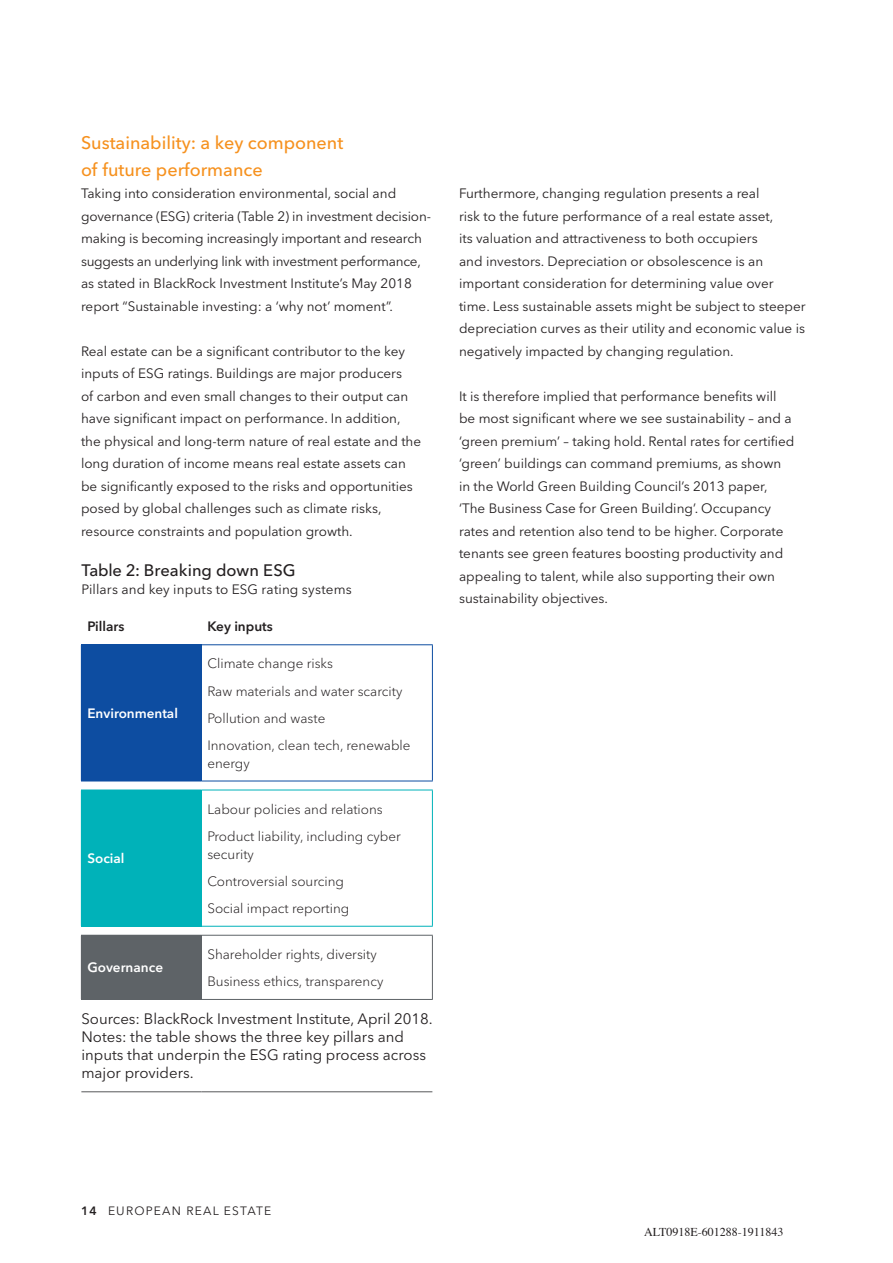
<style>
.page{position:relative;width:893px;height:1263px;background:#fff}
.page>*{position:absolute;margin:0;border:0;box-sizing:border-box;transform-origin:0 0}
.t1{font:500 18px/27px "Avenir Next LT Pro";color:#f6911e}
.t2{font:500 16.5px "Avenir Next LT Pro";color:#231f20}
.t3{font:15px/18px "Avenir Next LT Pro";color:#231f20}
.t4{font:13.5px/22.5px "Avenir Next LT Pro";color:#231f20}
.t5{font:300 13.5px/27px "Avenir Next LT Pro";color:#231f20}
.t6{font:600 13.5px "Avenir Next LT Pro";color:#fff}
.t7{font:600 13.5px "Avenir Next LT Pro";color:#231f20}
.t8{font:12px "Times";color:#231f20}
.t9{font:12px "Avenir Next LT Pro";letter-spacing:.1em;color:#231f20}
.s1{font-weight:600}
</style>
<div class="page">
<div style="left:81px;top:645px;width:120px;height:136px;background:#0d4da1"></div>
<svg style="left:81px;top:789px;width:351px;height:146px"></svg>
<div style="left:81px;top:790px;width:120px;height:136px;background:#00b2b9"></div>
<div style="left:81px;top:935px;width:120px;height:64px;background:#5e6367"></div>
<hr style="left:81px;top:644px;width:120px;height:1px;background:#0d4da1">
<hr style="left:201px;top:644px;width:232px;height:1px;background:#0d4da1">
<hr style="left:201px;top:645px;width:1px;height:136px;background:#0d4da1">
<hr style="left:432px;top:645px;width:1px;height:136px;background:#0d4da1">
<hr style="left:81px;top:781px;width:120px;height:1px;background:#0d4da1">
<hr style="left:201px;top:781px;width:232px;height:1px;background:#0d4da1">
<hr style="left:201px;top:790px;width:232px;height:1px;background:#00b2b9">
<hr style="left:201px;top:790px;width:1px;height:136px;background:#00b2b9">
<hr style="left:432px;top:790px;width:1px;height:136px;background:#00b2b9">
<hr style="left:81px;top:926px;width:120px;height:1px;background:#00b2b9">
<hr style="left:201px;top:926px;width:232px;height:1px;background:#00b2b9">
<hr style="left:201px;top:935px;width:232px;height:1px;background:#5e6367">
<hr style="left:201px;top:935px;width:1px;height:64px;background:#5e6367">
<hr style="left:432px;top:935px;width:1px;height:64px;background:#5e6367">
<hr style="left:81px;top:999px;width:120px;height:1px;background:#5e6367">
<hr style="left:201px;top:999px;width:232px;height:1px;background:#5e6367">
<hr style="left:81px;top:1091px;width:120px;height:1px;background:#57585a">
<hr style="left:201px;top:1091px;width:231px;height:1px;background:#57585a">
<h1 class="t1" style="left:81px;top:129px;width:264px">Sustainability: a key component of future performance</h1>
<p class="t4" style="left:81px;top:182px;width:352px">Taking into consideration environmental, social and governance (ESG) criteria (Table 2) in investment decision&shy;making is becoming increasingly important and research suggests an underlying link with investment performance, as stated in BlackRock Investment Institute’s May 2018 report “Sustainable investing: a ‘why not’ moment”.</p>
<p class="t4" style="left:81px;top:340px;width:342px">Real estate can be a significant contributor to the key inputs of ESG ratings. Buildings are major producers<br>of carbon and even small changes to their output can have significant impact on performance. In addition, the physical and long-term nature of real estate and the long duration of income means real estate assets can be significantly exposed to the risks and opportunities posed by global challenges such as climate risks, resource constraints and population growth.</p>
<p class="t2" style="left:81px;top:560px;width:216px">Table 2: Breaking down ESG</p>
<p class="t4" style="left:81px;top:578px;width:272px">Pillars and key inputs to ESG rating systems</p>
<p class="t7" style="left:87px;top:618px;width:39px">Pillars</p>
<p class="t7" style="left:207px;top:618px;width:67px">Key inputs</p>
<p class="t6" style="left:87px;top:705px;width:92px">Environmental</p>
<p class="t6" style="left:87px;top:850px;width:39px">Social</p>
<p class="t5" style="left:207px;top:650px;width:205px">Climate change risks<br>Raw materials and water scarcity<br>Pollution and waste<br>Innovation, clean tech, renewable</p>
<p class="t5" style="left:207px;top:749px;width:44px">energy</p>
<p class="t5" style="left:207px;top:795px;width:195px">Labour policies and relations<br>Product liability, including cyber</p>
<p class="t5" style="left:207px;top:840px;width:143px">security<br>Controversial sourcing<br>Social impact reporting</p>
<p class="t5" style="left:207px;top:941px;width:178px">Shareholder rights, diversity<br>Business ethics, transparency</p>
<p class="t3" style="left:81px;top:1010px;width:353px">Sources: BlackRock Investment Institute, April 2018.<br>Notes: the table shows the three key pillars and inputs that underpin the ESG rating process across major providers.</p>
<p class="t6" style="left:87px;top:959px;width:77px">Governance</p>
<p class="t4" style="left:459px;top:182px;width:348px">Furthermore, changing regulation presents a real<br>risk to the future performance of a real estate asset,<br>its valuation and attractiveness to both occupiers<br>and investors. Depreciation or obsolescence is an important consideration for determining value over time. Less sustainable assets might be subject to steeper depreciation curves as their utility and economic value is negatively impacted by changing regulation.</p>
<p class="t4" style="left:459px;top:385px;width:337px">It is therefore implied that performance benefits will be most significant where we see sustainability – and a ‘green premium’ – taking hold. Rental rates for certified ‘green’ buildings can command premiums, as shown in the World Green Building Council’s 2013 paper, ‘The Business Case for Green Building’. Occupancy rates and retention also tend to be higher. Corporate tenants see green features boosting productivity and appealing to talent, while also supporting their own sustainability objectives.</p>
<p class="t9" style="left:81px;top:1204px;width:192px"><span class="s1">14</span> EUROPEAN REAL ESTATE</p>
<p class="t8" style="left:644px;top:1221px;width:141px">ALT0918E-601288-1911843</p>
</div>
